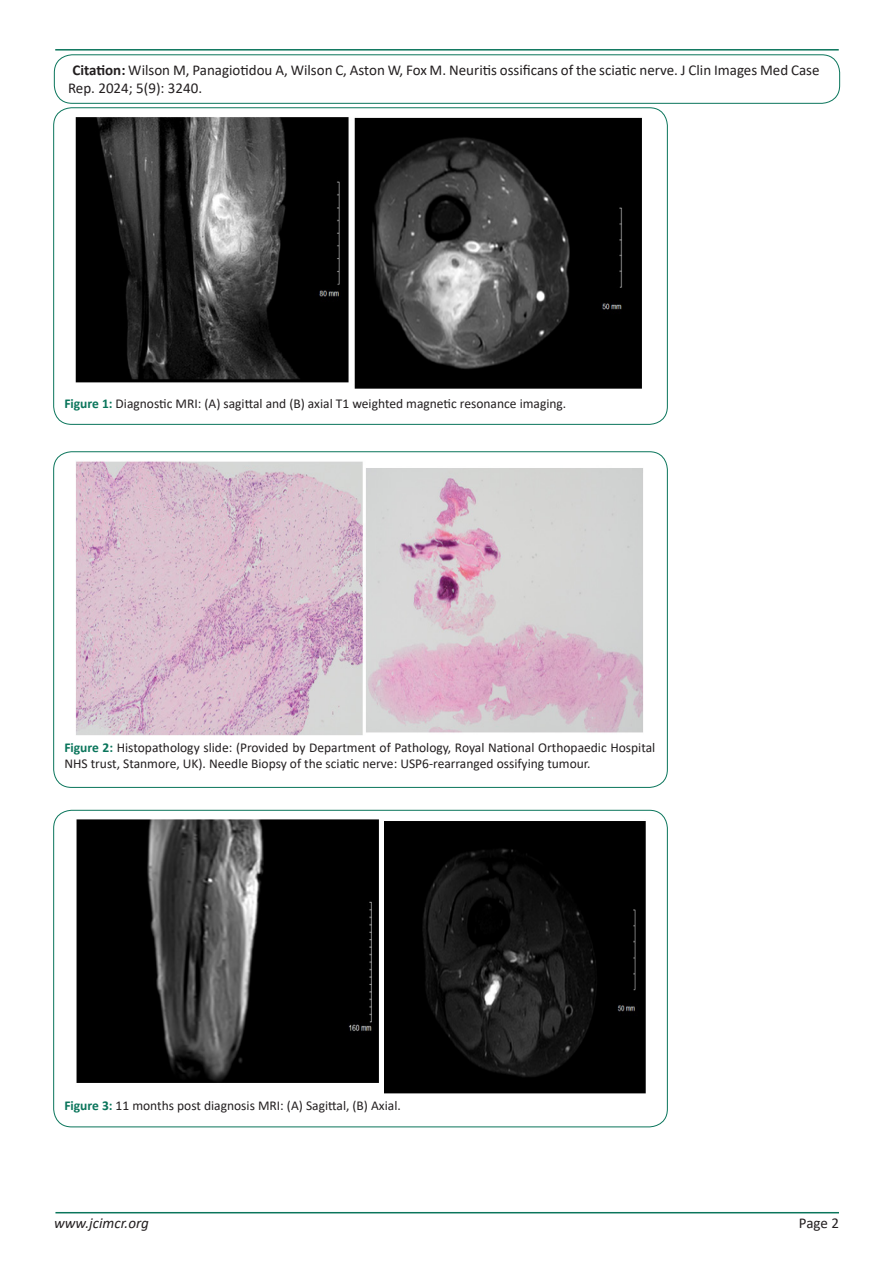
<style>
.page{position:relative;width:893px;height:1263px;background:#fff}
.page>*{position:absolute;margin:0;border:0;box-sizing:border-box;transform-origin:0 0}
.t1{font:15px/18px "Calibri";color:#231f20}
.t2{font:italic 15px "Calibri";color:#231f20}
.t3{font:13.5px/16.5px "Calibri";color:#231f20}
.s1{font-weight:700}
.s2{font-weight:700;color:#0a755b}
</style>
<div class="page">
<hr style="left:55px;top:1212px;width:784px;height:1px;background:#0a755b">
<hr style="left:55px;top:49px;width:784px;height:2px;background:#0a755b">
<div style="left:54px;top:55px;width:786px;height:49px;border:1px solid #0a755b;border-radius:18px"></div>
<img style="left:76px;top:117px;width:566px;height:272px">
<img style="left:76px;top:461px;width:567px;height:275px">
<img style="left:76px;top:819px;width:570px;height:275px">
<p class="t1" style="left:68px;top:61px;width:753px;text-indent:4px"><span class="s1">Citation:</span> Wilson M, Panagiotidou A, Wilson C, Aston W, Fox M. Neuritis ossificans of the sciatic nerve. J Clin Images Med Case<br>Rep. 2024; 5(9): 3240.</p>
<p class="t3" style="left:64px;top:394px;width:503px"><span class="s2">Figure 1:</span> Diagnostic MRI: (A) sagittal and (B) axial T1 weighted magnetic resonance imaging.</p>
<p class="t3" style="left:64px;top:738px;width:592px"><span class="s2">Figure 2:</span> Histopathology slide: (Provided by Department of Pathology, Royal National Orthopaedic Hospital<br>NHS trust, Stanmore, UK). Needle Biopsy of the sciatic nerve: USP6-rearranged ossifying tumour.</p>
<p class="t3" style="left:64px;top:1097px;width:338px"><span class="s2">Figure 3:</span> 11 months post diagnosis MRI: (A) Sagittal, (B) Axial.</p>
<p class="t2" style="left:54px;top:1212px;width:96px">www.jcimcr.org</p>
<p class="t1" style="left:799px;top:1213px;width:42px">Page 2</p>
</div>
